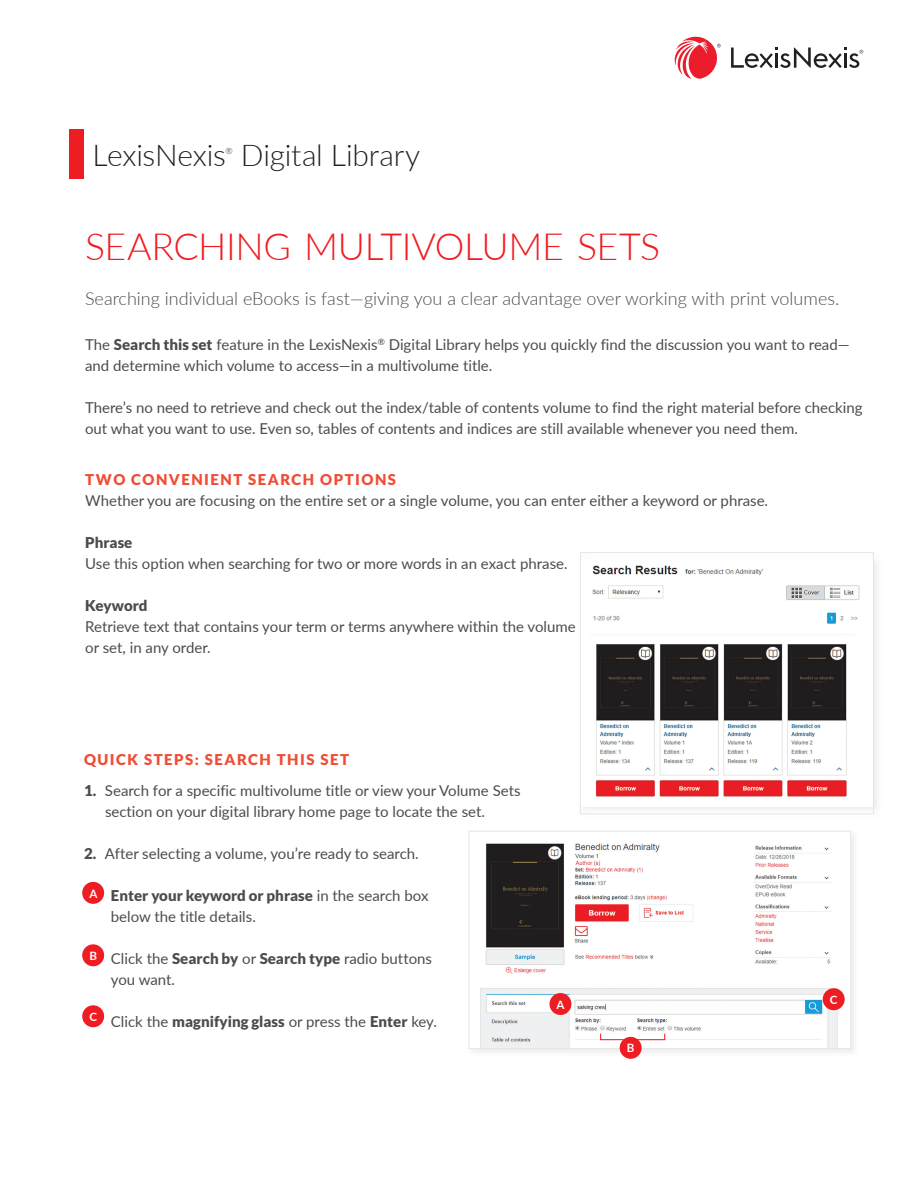
<style>
.page{position:relative;width:918px;height:1188px;background:#fff}
.page>*{position:absolute;margin:0;border:0;box-sizing:border-box;transform-origin:0 0}
.Headline_2nd{font:300 37.5px "Lato";letter-spacing:-.01em;color:#ee1d23}
.t1{font:300 30px "Lato";letter-spacing:-.005em;color:#231f20}
.BODY_COPY{font:300 18px "Lato";color:#4b4c4d}
.BODY_COPY-2{font:15px/21px "Lato";color:#4b4c4d}
.BODY_COPY-3{font:900 15px "Lato";color:#4b4c4d}
.BODY_COPY-4{font:900 15px "Lato";letter-spacing:.1em;color:#ef4d35}
.t2{font:700 11.55px "Lato";color:#fff}
.t3{font:300 8.7px "Lato";color:#231f20}
.s1{font-weight:900}
.s2{font-weight:400}
</style>
<div class="page">
<div style="left:466px;top:828px;width:393px;height:230px;background:#231f20;opacity:.08"></div>
<img style="left:480px;top:843px;width:365px;height:204px">
<div style="left:468px;top:831px;width:383px;height:218px;border:1px solid #e5e6e6"></div>
<img style="left:592px;top:565px;width:268px;height:232px">
<div style="left:580px;top:552px;width:294px;height:262px;border:1px solid #e5e6e6"></div>
<div style="left:82px;top:882px;width:22px;height:22px;background:#ee1d23;border-radius:50%"></div>
<div style="left:549px;top:993px;width:22px;height:22px;background:#ee1d23;border-radius:50%"></div>
<div style="left:82px;top:944px;width:22px;height:22px;background:#ee1d23;border-radius:50%"></div>
<div style="left:82px;top:1005px;width:22px;height:22px;background:#ee1d23;border-radius:50%"></div>
<div style="left:823px;top:988px;width:22px;height:22px;background:#ee1d23;border-radius:50%"></div>
<div style="left:600px;top:1033px;width:65px;height:7px;border:1px solid #ee1d23"></div>
<svg style="left:731px;top:48px;width:132px;height:20px"></svg>
<svg style="left:674px;top:36px;width:47px;height:43px"></svg>
<div style="left:620px;top:1037px;width:22px;height:22px;background:#ee1d23;border-radius:50%"></div>
<div style="left:69px;top:130px;width:14px;height:49px;background:#ee1d23"></div>
<p class="t1" style="left:92px;top:134px;width:135px">LexisNexis</p>
<p class="t3" style="left:226px;top:144px;width:9px">®</p>
<p class="t1" style="left:241px;top:134px;width:181px">Digital Library</p>
<p class="Headline_2nd" style="left:85px;top:220px;width:577px">SEARCHING MULTIVOLUME SETS</p>
<p class="BODY_COPY" style="left:85px;top:286px;width:756px">Searching individual eBooks is fast—giving you a clear advantage over working with print volumes.</p>
<p class="BODY_COPY-2" style="left:85px;top:333px;width:766px">The <span class="s1">Search this set</span> feature in the LexisNexis<sup>®</sup> Digital Library helps you quickly find the discussion you want to read— and determine which volume to access—in a multivolume title.</p>
<p class="BODY_COPY-2" style="left:85px;top:396px;width:779px">There’s no need to retrieve and check out the index/table of contents volume to find the right material before checking out what you want to use. Even so, tables of contents and indices are still available whenever you need them.</p>
<p class="BODY_COPY-4" style="left:85px;top:471px;width:312px">TWO CONVENIENT SEARCH OPTIONS</p>
<p class="BODY_COPY-2" style="left:85px;top:490px;width:684px">Whether you are focusing on the entire set or a single volume, you can enter either a keyword or phrase.</p>
<p class="BODY_COPY-3" style="left:85px;top:534px;width:49px">Phrase</p>
<p class="BODY_COPY-2" style="left:85px;top:553px;width:484px">Use this option when searching for two or more words in an exact phrase.</p>
<p class="BODY_COPY-3" style="left:85px;top:597px;width:64px">Keyword</p>
<p class="BODY_COPY-2" style="left:85px;top:616px;width:492px">Retrieve text that contains your term or terms anywhere within the volume or set, in any order.</p>
<p class="BODY_COPY-4" style="left:84px;top:750px;width:267px">QUICK STEPS: SEARCH THIS SET</p>
<p class="BODY_COPY-2" style="left:84px;top:780px;width:438px"><span class="s1">1.</span> Search for a specific multivolume title or view your Volume Sets</p>
<p class="BODY_COPY-2" style="left:105px;top:801px;width:381px">section on your digital library home page to locate the set.</p>
<p class="BODY_COPY-2" style="left:84px;top:843px;width:336px"><span class="s1">2.</span> After selecting a volume, you’re ready to search.</p>
<p class="BODY_COPY-3" style="left:111px;top:887px;width:319px">Enter your keyword or phrase <span class="s2">in the search box</span></p>
<p class="BODY_COPY-2" style="left:111px;top:906px;width:146px">below the title details.</p>
<p class="BODY_COPY-2" style="left:111px;top:948px;width:323px">Click the <span class="s1">Search by</span> or <span class="s1">Search type</span> radio buttons</p>
<p class="BODY_COPY-2" style="left:111px;top:969px;width:66px">you want.</p>
<p class="BODY_COPY-2" style="left:111px;top:1011px;width:328px">Click the <span class="s1">magnifying glass</span> or press the <span class="s1">Enter</span> key.</p>
<p class="t2" style="left:89px;top:885px;width:10px">A</p>
<p class="t2" style="left:89px;top:947px;width:9px">B</p>
<p class="t2" style="left:89px;top:1008px;width:9px">C</p>
<p class="t2" style="left:557px;top:996px;width:10px">A</p>
<p class="t2" style="left:627px;top:1040px;width:9px">B</p>
<p class="t2" style="left:830px;top:991px;width:9px">C</p>
</div>
